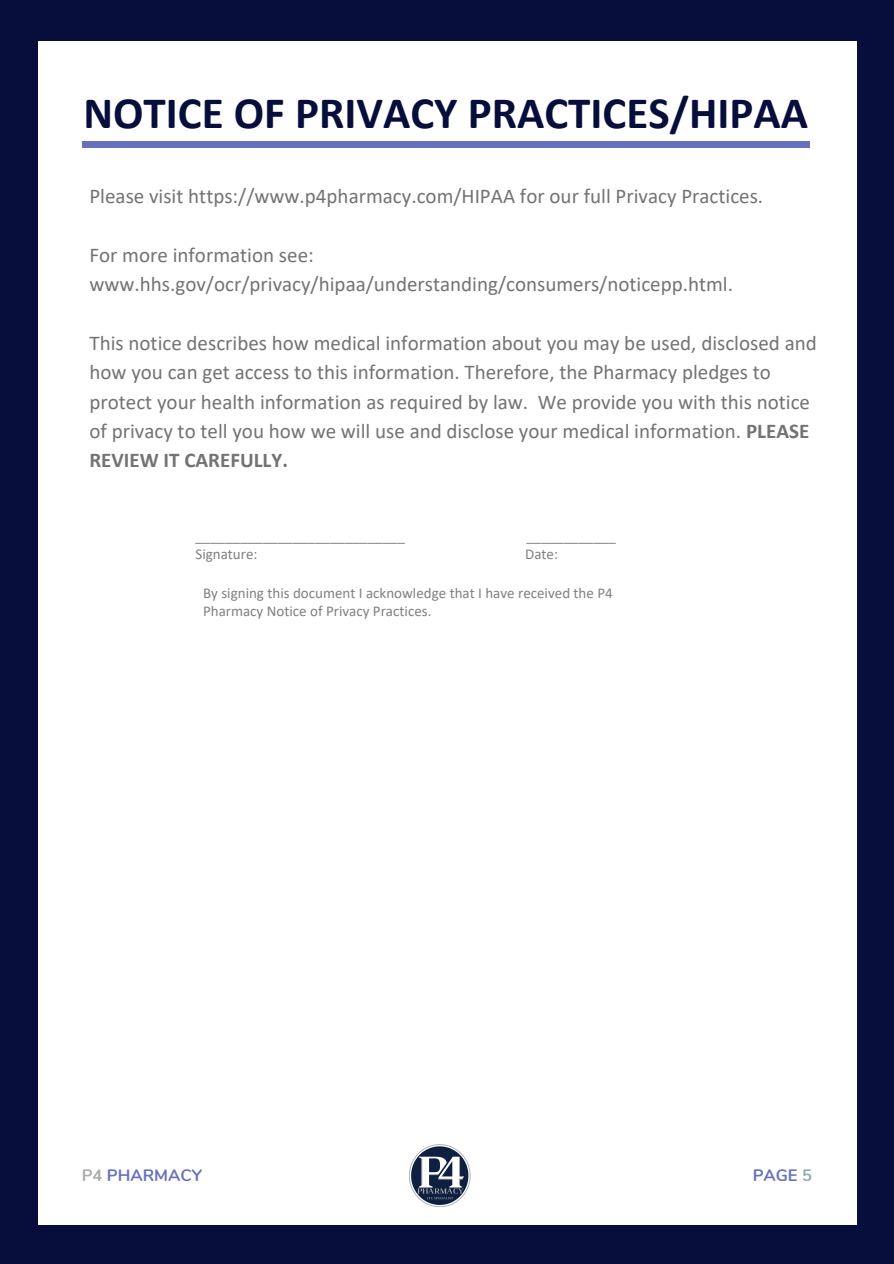
<style>
.page{position:relative;width:894px;height:1264px;background:#fff}
.page>*{position:absolute;margin:0;border:0;box-sizing:border-box;transform-origin:0 0}
.t1{font:700 45px "Calibri";color:#080e3b}
.t2{font:21px/29.2px "Calibri";color:#737373}
.t3{font:700 16.5px "Nunito";color:#001392}
.t4{font:15px/18px "Calibri";color:#808080}
.s1{font-weight:700}
.s2{color:#737373}
.s3{color:#467487}
</style>
<div class="page">
<div style="left:0;top:0;width:893px;height:1263px;background:#080e3b"></div>
<div style="left:38px;top:41px;width:818px;height:1183px;background:#fff"></div>
<div style="left:82px;top:141px;width:727px;height:7px;background:#6671bd"></div>
<img style="left:409px;top:1144px;width:62px;height:64px">
<h1 class="t1" style="left:83px;top:82px;width:726px">NOTICE OF PRIVACY PRACTICES/HIPAA</h1>
<p class="t2" style="left:89px;top:181px;width:675px">Please visit https://www.p4pharmacy.com/HIPAA for our full Privacy Practices.</p>
<p class="t2" style="left:89px;top:240px;width:645px">For more information see: www.hhs.gov/ocr/privacy/hipaa/understanding/consumers/noticepp.html.</p>
<p class="t2" style="left:89px;top:328px;width:728px">This notice describes how medical information about you may be used, disclosed and how you can get access to this information. Therefore, the Pharmacy pledges to protect your health information as required by law. We provide you with this notice of privacy to tell you how we will use and disclose your medical information. <span class="s1">PLEASE REVIEW IT CAREFULLY.</span></p>
<p class="t4" style="left:195px;top:527px;width:211px">____________________________<br>Signature:</p>
<p class="t4" style="left:525px;top:527px;width:92px">____________<br>Date:</p>
<p class="t4" style="left:203px;top:583px;width:411px">By signing this document I acknowledge that I have received the P4<br>Pharmacy Notice of Privacy Practices.</p>
<p class="t3" style="left:82px;top:1163px;width:122px"><span class="s2">P4</span> PHARMACY</p>
<p class="t3" style="left:752px;top:1163px;width:61px">PAGE <span class="s3">5</span></p>
</div>
